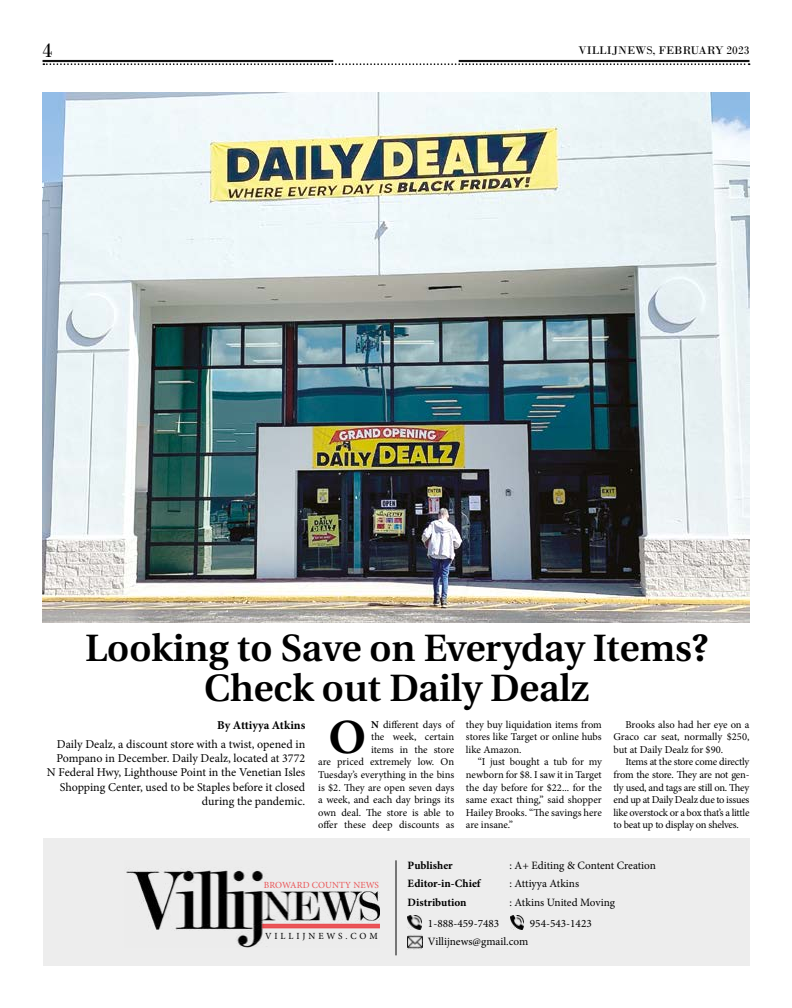
<style>
.page{position:relative;width:792px;height:1008px;background:#fff}
.page>*{position:absolute;margin:0;border:0;box-sizing:border-box;transform-origin:0 0}
.t1{font:700 49.3px "Minion Pro";color:#000}
.t2{font:600 38px/40px "Utopia";color:#000;text-align:center}
.t3{font:20.6px "Bodoni";color:#000}
.t4{font:12px/14.4px "Minion Pro";color:#000;text-align:right}
.t5{font:700 12px "Minion Pro";color:#000}
.t6{font:11.7px "Bodoni";color:#000}
.t7{font:11.2px "Minion Pro";color:#000}
.t8{font:700 11.2px "Minion Pro";letter-spacing:-.005em;color:#000}
.t9{font:10.5px/12.6px "Minion Pro";letter-spacing:-.005em;color:#000;text-align:justify}
.t10{font:9.3px "Minion Pro";letter-spacing:.01em;color:#ea5557}
.t11{font:9.3px "Minion Pro";letter-spacing:.31em;color:#000}
.s1{font-weight:700}
</style>
<div class="page">
<img style="left:43px;top:92px;width:707px;height:530px">
<div style="left:43px;top:838px;width:706px;height:127px;background:#ededed"></div>
<img style="left:126px;top:868px;width:253px;height:80px">
<hr style="left:396px;top:860px;width:1px;height:95px;background:#000">
<img style="left:408px;top:916px;width:13px;height:14px">
<img style="left:510px;top:916px;width:14px;height:14px">
<img style="left:408px;top:934px;width:14px;height:15px">
<svg style="left:43px;top:63px;width:707px;height:2px"></svg>
<hr style="left:43px;top:60px;width:290px;height:1px;background:#000">
<hr style="left:43px;top:61px;width:290px;height:1px;background:#000">
<hr style="left:459px;top:60px;width:290px;height:1px;background:#000">
<hr style="left:459px;top:61px;width:290px;height:1px;background:#000">
<h3 class="t3" style="left:43px;top:38px;width:12px">4</h3>
<p class="t6" style="left:579px;top:44px;width:172px">VILLIJNEWS, FEBRUARY 2023</p>
<h2 class="t2" style="left:85px;top:629px;width:624px">Looking to Save on Everyday Items?<br>Check out Daily Dealz</h2>
<p class="t5" style="left:217px;top:716px;width:90px">By Attiyya Atkins</p>
<p class="t4" style="left:47px;top:737px;width:260px">Daily Dealz, a discount store with a twist, opened in Pompano in December. Daily Dealz, located at 3772<br>N Federal Hwy, Lighthouse Point in the Venetian Isles Shopping Center, used to be Staples before it closed during the pandemic.</p>
<h1 class="t1" style="left:328px;top:702px;width:39px">O</h1>
<p class="t9" style="left:613px;top:718px;width:137px;text-indent:12px">Brooks also had her eye on a Graco car seat, normally $250, but at Daily Dealz for $90.</p>
<p class="t9" style="left:613px;top:756px;width:137px;text-indent:12px">Items at the store come directly from the store. They are not gen&shy;tly used, and tags are still on. They end up at Daily Dealz due to issues like overstock or a box that’s a little to beat up to display on shelves.</p>
<p class="t9" style="left:318px;top:718px;width:137px;text-align:right"><span class="s1">N</span> different days of<br>the week, certain<br>items in the store<br>are priced extremely low. On<br>Tuesday’s everything in the bins is $2. They are open seven days a week, and each day brings its own deal. The store is able to offer these deep discounts as</p>
<p class="t9" style="left:466px;top:718px;width:137px">they buy liquidation items from stores like Target or online hubs like Amazon.</p>
<p class="t9" style="left:466px;top:756px;width:137px;text-indent:12px">“I just bought a tub for my newborn for $8. I saw it in Target the day before for $22... for the same exact thing,” said shopper Hailey Brooks. “The savings here are insane.”</p>
<p class="t10" style="left:264px;top:879px;width:117px">BROWARD COUNTY NEWS</p>
<p class="t11" style="left:265px;top:930px;width:114px">VILLIJNEWS.COM</p>
<p class="t8" style="left:408px;top:857px;width:47px">Publisher</p>
<p class="t7" style="left:510px;top:857px;width:148px">: A+ Editing &amp; Content Creation</p>
<p class="t8" style="left:408px;top:876px;width:74px">Editor-in-Chief</p>
<p class="t7" style="left:510px;top:876px;width:71px">: Attiyya Atkins</p>
<p class="t8" style="left:408px;top:894px;width:60px">Distribution</p>
<p class="t7" style="left:510px;top:895px;width:107px">: Atkins United Moving</p>
<p class="t7" style="left:428px;top:916px;width:73px">1-888-459-7483</p>
<p class="t7" style="left:530px;top:916px;width:63px">954-543-1423</p>
<p class="t7" style="left:428px;top:934px;width:102px">Villijnews@gmail.com</p>
</div>
